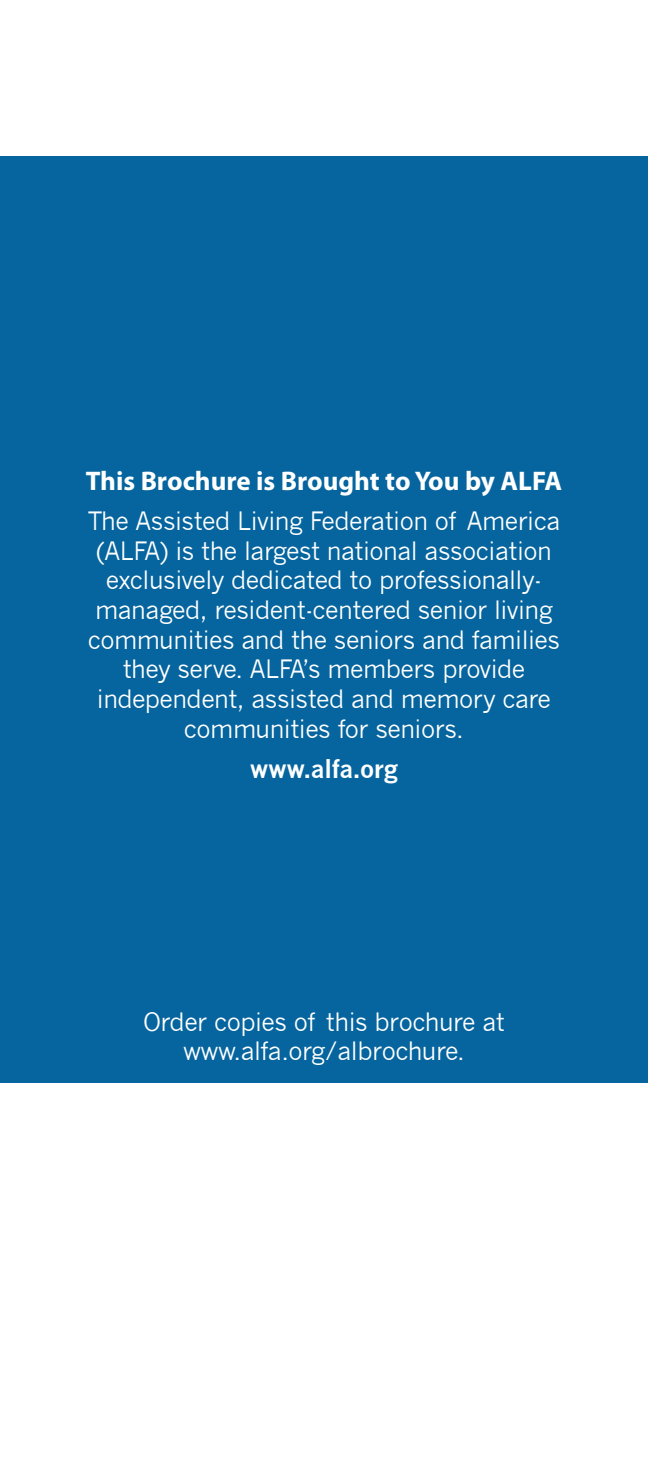
<style>
.page{position:relative;width:648px;height:1458px;background:#fff}
.page>*{position:absolute;margin:0;border:0;box-sizing:border-box;transform-origin:0 0}
.SUBHEADS{font:700 27px "Myriad Pro";color:#fff}
.BODY_TEXT_NO_Indent{font:24.75px/29.7px "News Gothic";letter-spacing:-.02em;color:#fff;text-align:center}
.BODY_TEXT_NO_Indent-2{font:700 24.75px "News Gothic";letter-spacing:-.02em;color:#fff}
</style>
<div class="page">
<div style="left:0;top:156px;width:648px;height:927px;background:#06659e"></div>
<p class="SUBHEADS" style="left:86px;top:463px;width:478px">This Brochure is Brought to You by ALFA</p>
<p class="BODY_TEXT_NO_Indent" style="left:88px;top:506px;width:474px">The Assisted Living Federation of America (ALFA) is the largest national association exclusively dedicated to professionally&shy;managed, resident-centered senior living communities and the seniors and families they serve. ALFA’s members provide independent, assisted and memory care communities for seniors.</p>
<p class="BODY_TEXT_NO_Indent-2" style="left:250px;top:753px;width:150px">www.alfa.org</p>
<p class="BODY_TEXT_NO_Indent" style="left:143px;top:1007px;width:363px">Order copies of this brochure at www.alfa.org/albrochure.</p>
</div>
